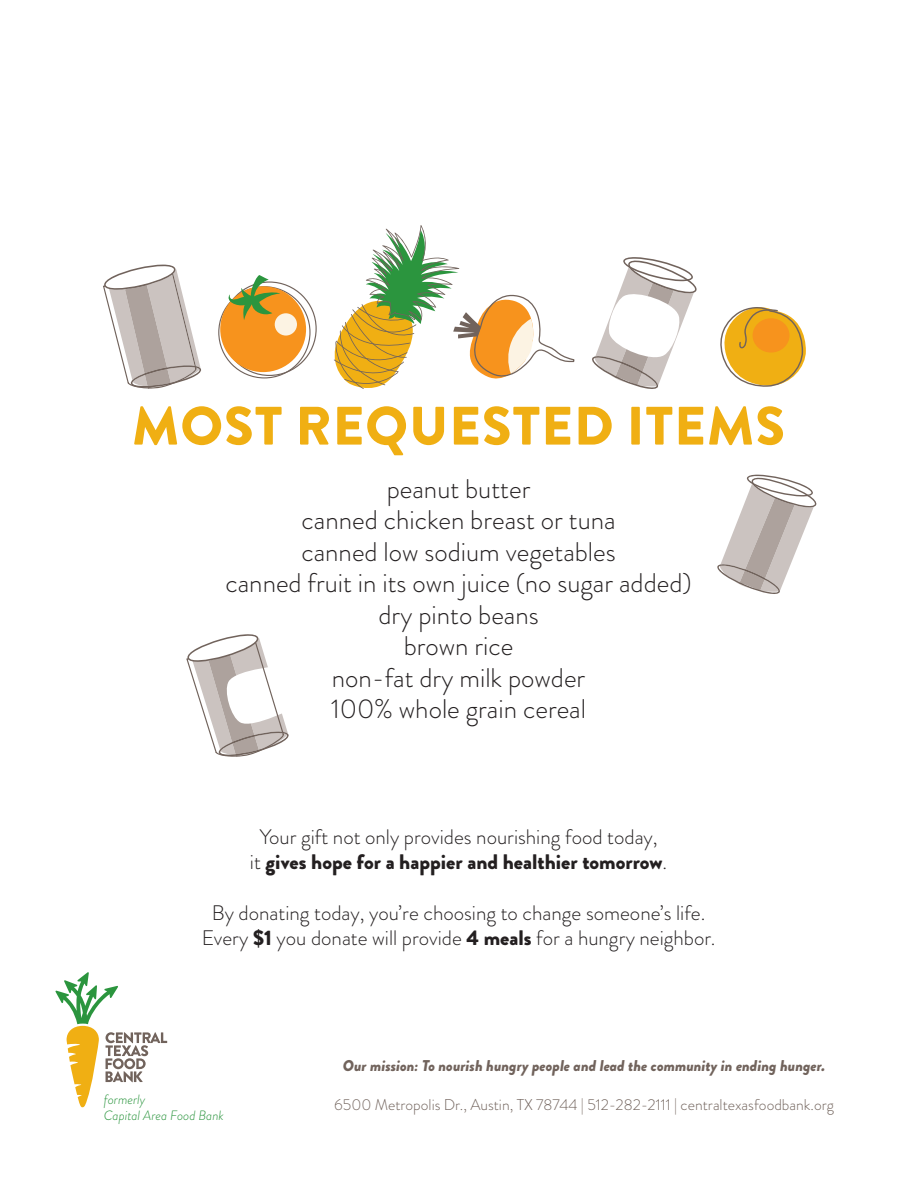
<style>
.page{position:relative;width:918px;height:1188px;background:#fff}
.page>*{position:absolute;margin:0;border:0;box-sizing:border-box;transform-origin:0 0}
.t1{font:900 54px "Brandon Grotesque";letter-spacing:.02em;color:#f0af13}
.t2{font:300 27px/31.5px "Brandon Grotesque";color:#231f20;text-align:center}
.t3{font:300 21px/25.2px "Brandon Grotesque";color:#231f20;text-align:center}
.t4{font:300 15.6px "Brandon Grotesque";color:#71635c}
.t5{font:italic 900 15.6px "Brandon Grotesque";color:#71635c}
.t6{font:italic 300 13.5px/16.2px "Brandon Grotesque";color:#2b953e}
.s1{font-weight:900}
</style>
<div class="page">
<svg style="left:55px;top:972px;width:112px;height:135px"></svg>
<svg style="left:717px;top:475px;width:100px;height:119px"></svg>
<svg style="left:103px;top:265px;width:98px;height:124px"></svg>
<svg style="left:592px;top:257px;width:105px;height:132px"></svg>
<svg style="left:186px;top:634px;width:103px;height:123px"></svg>
<svg style="left:720px;top:307px;width:86px;height:80px"></svg>
<svg style="left:218px;top:275px;width:99px;height:103px"></svg>
<svg style="left:334px;top:225px;width:241px;height:164px"></svg>
<h1 class="t1" style="left:132px;top:388px;width:655px">MOST REQUESTED ITEMS</h1>
<p class="t2" style="left:225px;top:473px;width:468px">peanut butter<br>canned chicken breast or tuna<br>canned low sodium vegetables<br>canned fruit in its own juice (no sugar added) dry pinto beans<br>brown rice<br>non-fat dry milk powder<br>100% whole grain cereal</p>
<p class="t3" style="left:250px;top:824px;width:419px">Your gift not only provides nourishing food today,<br>it <span class="s1">gives hope for a happier and healthier tomorrow</span>.</p>
<p class="t3" style="left:202px;top:900px;width:515px">By donating today, you’re choosing to change someone’s life.<br>Every <span class="s1">$1</span> you donate will provide <span class="s1">4 meals</span> for a hungry neighbor.</p>
<p class="t6" style="left:104px;top:1091px;width:122px">formerly<br>Capital Area Food Bank</p>
<p class="t5" style="left:343px;top:1055px;width:484px">Our mission: To nourish hungry people and lead the community in ending hunger.</p>
<p class="t4" style="left:334px;top:1094px;width:501px">6500 Metropolis Dr., Austin, TX 78744 | 512-282-2111 | centraltexasfoodbank.org</p>
</div>
